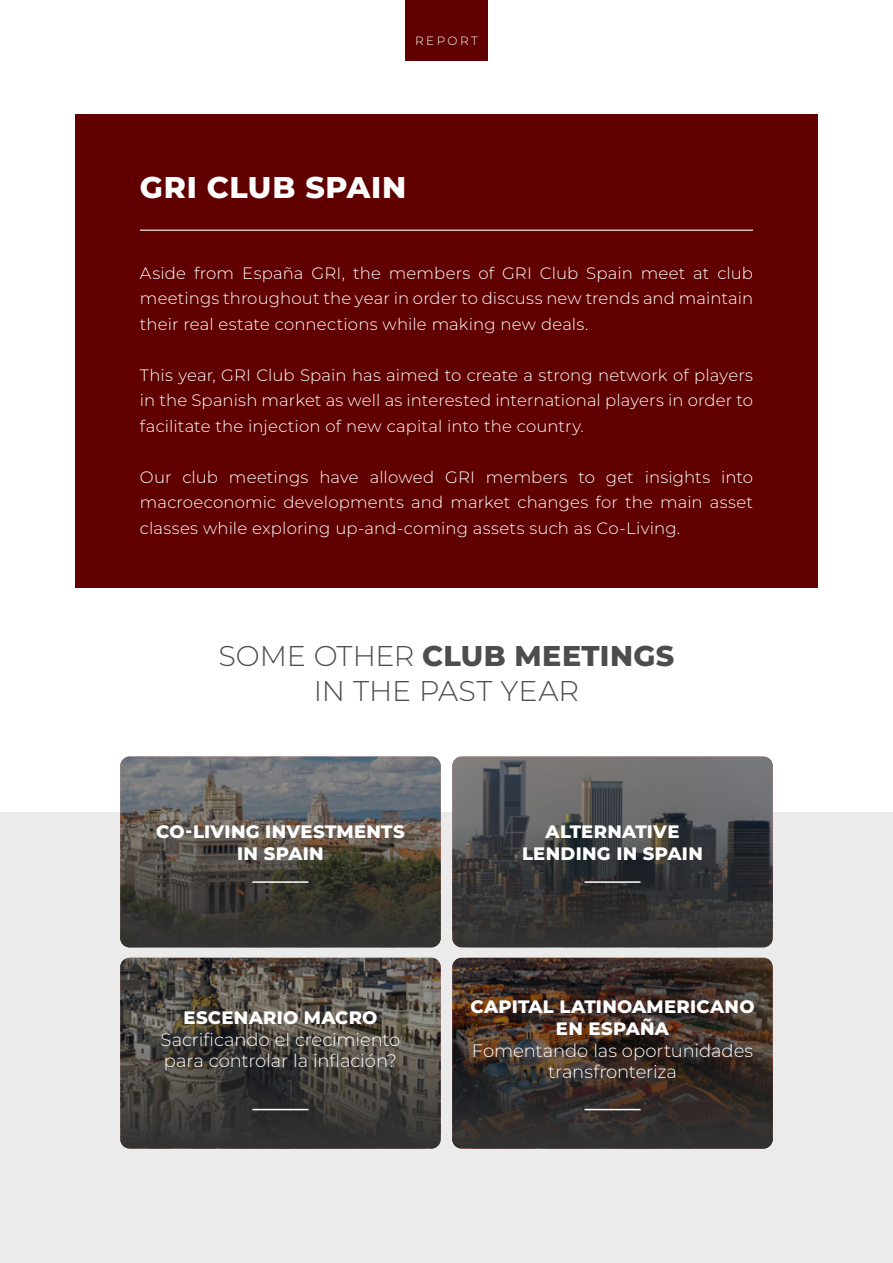
<style>
.page{position:relative;width:893px;height:1263px;background:#fff}
.page>*{position:absolute;margin:0;border:0;box-sizing:border-box;transform-origin:0 0}
.t1{font:800 30px "Montserrat";letter-spacing:.025em;color:#fff}
.t2{font:300 28.5px/34.7px "Montserrat";color:#4d4d4d;text-align:center}
.t3{font:800 18px/21.6px "Montserrat";letter-spacing:.015em;color:#fff;text-align:center}
.t4{font:300 18px/21.6px "Montserrat";letter-spacing:-.005em;color:#fff}
.t5{font:300 16.5px/25.5px "Montserrat";letter-spacing:.01em;color:#fff;text-align:justify}
.t6{font:300 12px "Montserrat";letter-spacing:.2em;color:#fff}
.s1{font-weight:800}
</style>
<div class="page">
<div style="left:405px;top:0;width:83px;height:60px;background:#600001"></div>
<div style="left:0;top:812px;width:893px;height:451px;background:#ebebeb"></div>
<div style="left:75px;top:115px;width:743px;height:473px;background:#600001"></div>
<hr style="left:140px;top:230px;width:613px;height:1px;background:#fff">
<svg style="left:120px;top:757px;width:320px;height:190px;background:#6d6f73"></svg>
<svg style="left:120px;top:826px;width:320px;height:121px;background:#433f38"></svg>
<hr style="left:252px;top:881px;width:56px;height:2px;background:#fff">
<svg style="left:452px;top:757px;width:320px;height:190px;background:#676769"></svg>
<svg style="left:452px;top:826px;width:320px;height:121px;background:#353536"></svg>
<hr style="left:584px;top:881px;width:56px;height:2px;background:#fff">
<svg style="left:120px;top:958px;width:320px;height:190px;background:#554f47"></svg>
<svg style="left:120px;top:1027px;width:320px;height:121px;background:#403d39"></svg>
<hr style="left:252px;top:1109px;width:56px;height:1px;background:#fff">
<svg style="left:452px;top:958px;width:320px;height:190px;background:#3e2c24"></svg>
<svg style="left:452px;top:1027px;width:320px;height:121px;background:#372e29"></svg>
<hr style="left:584px;top:1109px;width:56px;height:1px;background:#fff">
<p class="t6" style="left:415px;top:33px;width:64px">REPORT</p>
<h1 class="t1" style="left:140px;top:167px;width:268px">GRI CLUB SPAIN</h1>
<p class="t5" style="left:140px;top:260px;width:615px">Aside from España GRI, the members of GRI Club Spain meet at club meetings throughout the year in order to discuss new trends and maintain their real estate connections while making new deals.</p>
<p class="t5" style="left:140px;top:362px;width:615px">This year, GRI Club Spain has aimed to create a strong network of players in the Spanish market as well as interested international players in order to facilitate the injection of new capital into the country.</p>
<p class="t5" style="left:140px;top:464px;width:615px">Our club meetings have allowed GRI members to get insights into macroeconomic developments and market changes for the main asset classes while exploring up-and-coming assets such as Co-Living.</p>
<h2 class="t2" style="left:219px;top:638px;width:457px">SOME OTHER <span class="s1">CLUB MEETINGS<br></span>IN THE PAST YEAR</h2>
<p class="t3" style="left:156px;top:821px;width:250px">CO-LIVING INVESTMENTS<br>IN SPAIN</p>
<p class="t3" style="left:522px;top:821px;width:182px">ALTERNATIVE<br>LENDING IN SPAIN</p>
<p class="t3" style="left:183px;top:1006px;width:195px">ESCENARIO MACRO</p>
<p class="t4" style="left:161px;top:1028px;width:241px">Sacrificando el crecimiento para controlar la inflación?</p>
<p class="t3" style="left:470px;top:996px;width:286px">CAPITAL LATINOAMERICANO<br>EN ESPAÑA</p>
<p class="t4" style="left:472px;top:1039px;width:283px;text-align:center">Fomentando las oportunidades transfronteriza</p>
</div>
